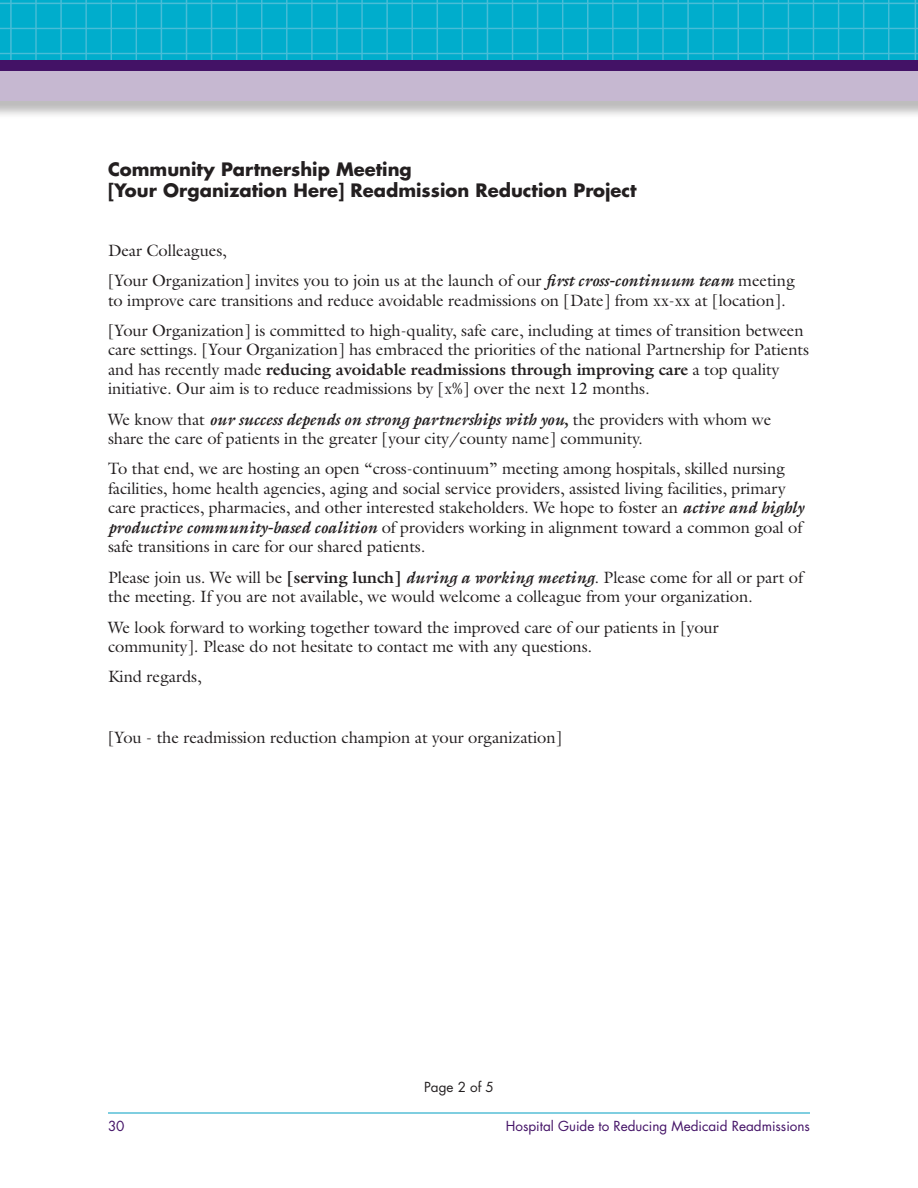
<style>
.page{position:relative;width:918px;height:1188px;background:#fff}
.page>*{position:absolute;margin:0;border:0;box-sizing:border-box;transform-origin:0 0}
.Head_level_3{font:700 18px/21px "Futura";color:#231f20}
.text{font:16.5px/19.5px "Galliard";letter-spacing:-.005em;color:#231f20}
.t1{font:13.5px "Futura";color:#431266}
.Chart_text{font:13.5px "Futura";color:#231f20}
.s1{font-weight:700;font-style:italic}
.s2{font-weight:700}
</style>
<div class="page">
<hr style="left:108px;top:1113px;width:702px;height:1px;background:#009fc3">
<img style="left:0;top:0;width:910px;height:60px">
<svg style="left:910px;top:0;width:8px;height:60px"></svg>
<svg style="left:0;top:100px;width:918px;height:15px;background:#cfcdcf"></svg>
<div style="left:0;top:70px;width:918px;height:30px;background:#c6b8d1"></div>
<div style="left:0;top:60px;width:918px;height:11px;background:#431266"></div>
<p class="Head_level_3" style="left:108px;top:159px;width:530px">Community Partnership Meeting<br>[Your Organization Here] Readmission Reduction Project</p>
<p class="text" style="left:108px;top:240px;width:120px">Dear Colleagues,</p>
<p class="text" style="left:108px;top:271px;width:688px">[Your Organization] invites you to join us at the launch of our <span class="s1">first cross-continuum team</span> meeting to improve care transitions and reduce avoidable readmissions on [Date] from xx-xx at [location].</p>
<p class="text" style="left:108px;top:320px;width:703px">[Your Organization] is committed to high-quality, safe care, including at times of transition between care settings. [Your Organization] has embraced the priorities of the national Partnership for Patients and has recently made <span class="s2">reducing avoidable readmissions through improving care</span> a top quality initiative. Our aim is to reduce readmissions by [x%] over the next 12 months.</p>
<p class="text" style="left:108px;top:409px;width:665px">We know that <span class="s1">our success depends on strong partnerships with you,</span> the providers with whom we share the care of patients in the greater [your city/county name] community.</p>
<p class="text" style="left:108px;top:459px;width:697px">To that end, we are hosting an open “cross-continuum” meeting among hospitals, skilled nursing facilities, home health agencies, aging and social service providers, assisted living facilities, primary care practices, pharmacies, and other interested stakeholders. We hope to foster an <span class="s1">active and highly productive community-based coalition</span> of providers working in alignment toward a common goal of safe transitions in care for our shared patients.</p>
<p class="text" style="left:108px;top:567px;width:697px">Please join us. We will be <span class="s2">[serving lunch]</span> <span class="s1">during a working meeting</span>. Please come for all or part of the meeting. If you are not available, we would welcome a colleague from your organization.</p>
<p class="text" style="left:108px;top:617px;width:612px">We look forward to working together toward the improved care of our patients in [your community]. Please do not hesitate to contact me with any questions.</p>
<p class="text" style="left:108px;top:667px;width:95px">Kind regards,</p>
<p class="text" style="left:108px;top:727px;width:456px">[You - the readmission reduction champion at your organization]</p>
<p class="Chart_text" style="left:424px;top:1078px;width:71px">Page 2 of 5</p>
<p class="t1" style="left:108px;top:1117px;width:18px">30</p>
<p class="t1" style="left:506px;top:1117px;width:306px">Hospital Guide to Reducing Medicaid Readmissions</p>
</div>
